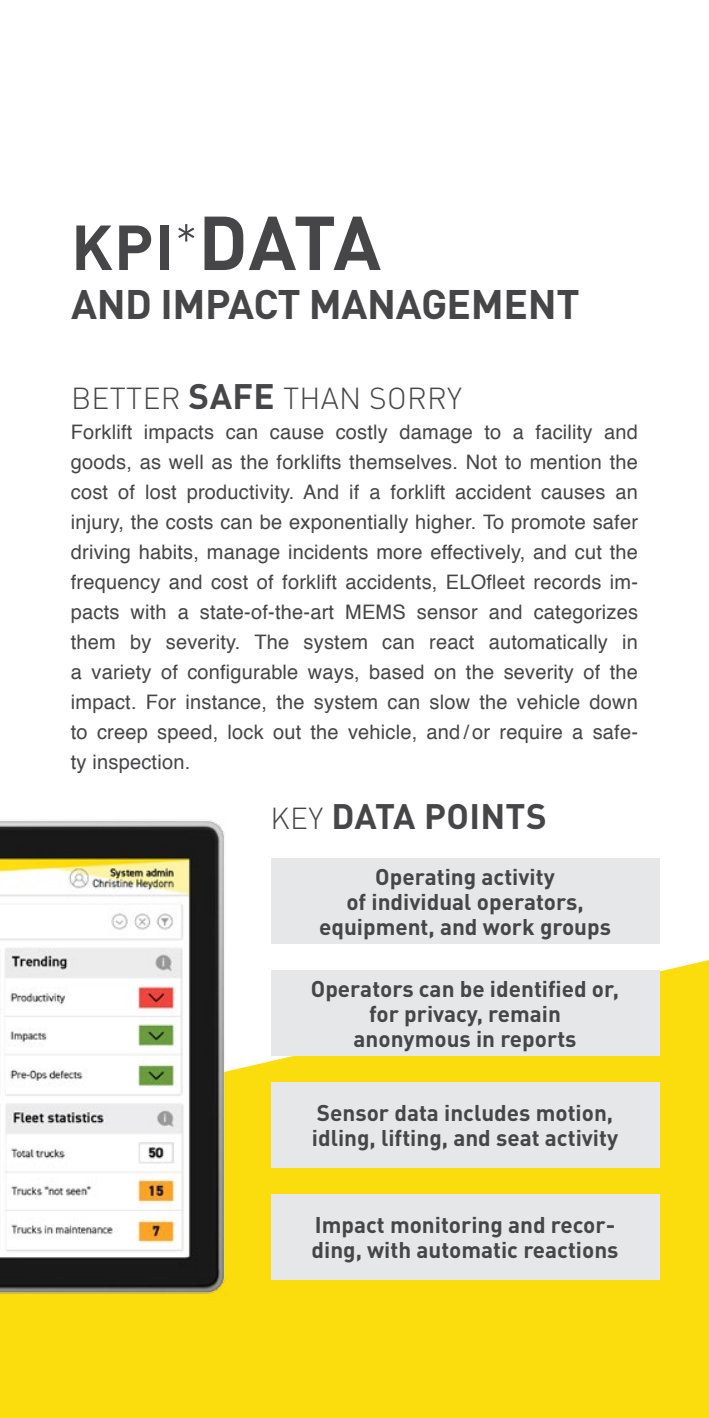
<style>
.page{position:relative;width:709px;height:1418px;background:#fff}
.page>*{position:absolute;margin:0;border:0;box-sizing:border-box;transform-origin:0 0}
.t1{font:700 75px "DIN Pro";color:#464547}
.t2{font:700 40.75px "DIN Pro";letter-spacing:-.01em;color:#464547}
.t3{font:700 35px "DIN Pro";letter-spacing:.01em;color:#464547}
.t4{font:300 30px "DIN Pro";color:#464547}
.t5{font:700 22.5px/25px "DIN Pro";color:#464547;text-align:center}
.t6{font:20px/30px "Helvetica";letter-spacing:.01em;color:#464547;text-align:justify}
.s1{font-size:62.5px}
.s2{font-weight:300;font-size:50px}
.s3{font-weight:300;font-size:30px}
</style>
<div class="page">
<svg style="left:0;top:858px;width:709px;height:559px;background:#fbe232"></svg>
<img style="left:0;top:820px;width:234px;height:482px">
<div style="left:271px;top:858px;width:388px;height:85px;background:#e6e7e8"></div>
<div style="left:271px;top:970px;width:388px;height:85px;background:#e6e7e8"></div>
<div style="left:271px;top:1082px;width:388px;height:85px;background:#e6e7e8"></div>
<div style="left:271px;top:1194px;width:388px;height:85px;background:#e6e7e8"></div>
<h1 class="t1" style="left:71px;top:192px;width:303px"><span class="s1">KPI</span> <span class="s2">*</span>Data</h1>
<h2 class="t2" style="left:71px;top:276px;width:458px">and I MPACT MANAGEMENT</h2>
<h3 class="t4" style="left:71px;top:377px;width:39px">BETTER</h3>
<h3 class="t3" style="left:189px;top:372px;width:114px">SAFE <span class="s3">THAN</span></h3>
<h3 class="t4" style="left:369px;top:377px;width:20px">SORRY</h3>
<p class="t6" style="left:71px;top:417px;width:568px">Forklift impacts can cause costly damage to a facility and goods, as well as the forklifts themselves. Not to mention the cost of lost productivity. And if a forklift accident causes an injury, the costs can be exponentially higher. To promote safer driving habits, manage incidents more effectively, and cut the frequency and cost of forklift accidents, ELOfleet records im&shy;pacts with a state-of-the-art MEMS sensor and categorizes them by severity. The system can react automatically in a variety of configurable ways, based on the severity of the impact. For instance, the system can slow the vehicle down to creep speed, lock out the vehicle, and / or require a safe&shy;ty inspection.</p>
<h3 class="t3" style="left:270px;top:792px;width:274px"><span class="s3">Key</span> Data Points</h3>
<p class="t5" style="left:319px;top:863px;width:293px">Operating activity<br>of individual operators, equipment, and work groups</p>
<p class="t5" style="left:311px;top:975px;width:310px">Operators can be identified or, for privacy, remain anonymous in reports</p>
<p class="t5" style="left:312px;top:1099px;width:308px;text-align:left">Sensor data includes motion, idling, lifting, and seat activity</p>
<p class="t5" style="left:311px;top:1211px;width:308px;text-align:left">I mpact monitoring and recor&shy;ding, with automatic reactions</p>
</div>
